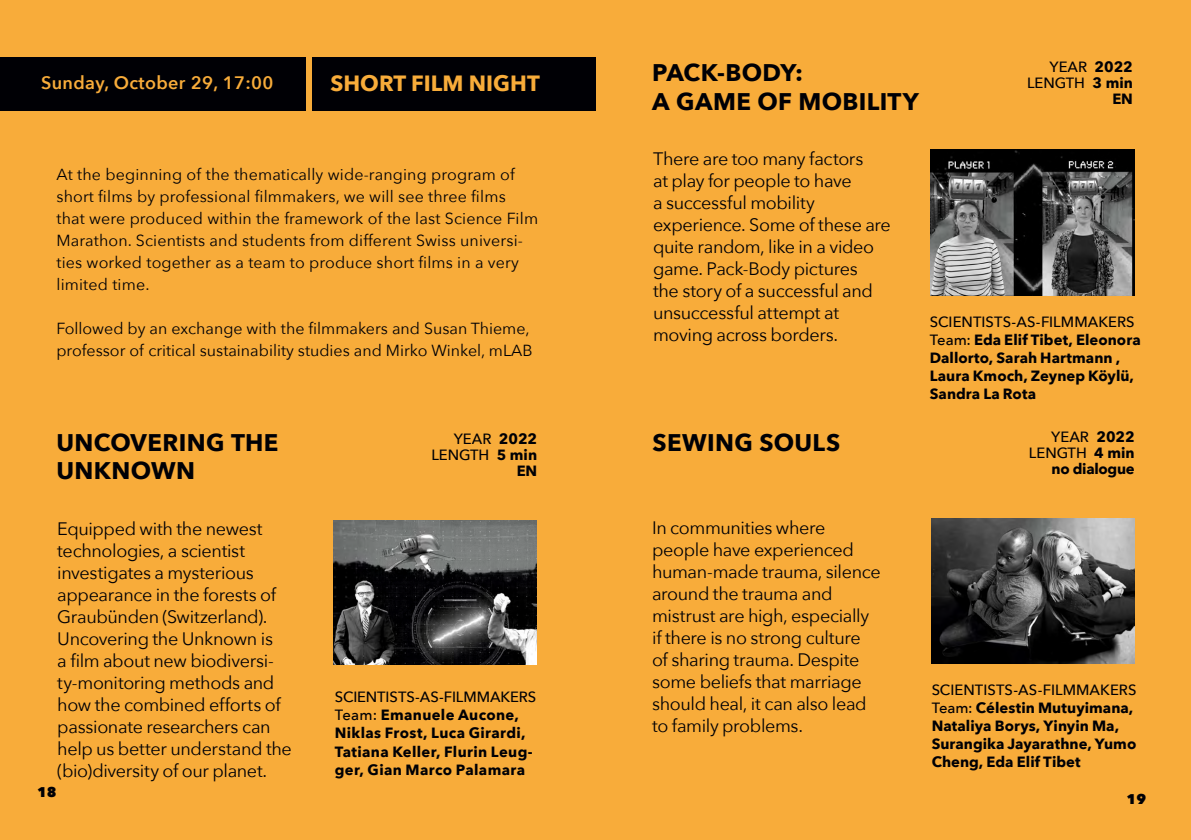
<style>
.page{position:relative;width:1191px;height:840px;background:#fff}
.page>*{position:absolute;margin:0;border:0;box-sizing:border-box;transform-origin:0 0}
.t1{font:700 24px/28.8px "Avenir Next";letter-spacing:.015em;color:#000005}
.t2{font:700 22px "Avenir Next";color:#f8ac3a}
.t3{font:18px/22px "Avenir Next";letter-spacing:-.02em;color:#000005}
.t4{font:600 18px "Avenir Next";letter-spacing:.02em;color:#f8ac3a}
.t5{font:16px/22px "Avenir Next";letter-spacing:.01em;color:#000005}
.t6{font:700 14.8px/18px "Avenir Next";letter-spacing:.005em;color:#000005}
.t7{font:500 14.8px/16px "Avenir Next";color:#000005;text-align:right}
.t8{font:700 14.8px/16px "Avenir Next";letter-spacing:-.02em;color:#000005;text-align:right}
.t9{font:800 14px "Avenir Next";color:#000005}
.s1{font-weight:700}
.s2{font-weight:500}
</style>
<div class="page">
<div style="left:0;top:0;width:1191px;height:839px;background:#f8ac3a"></div>
<div style="left:0;top:57px;width:305px;height:53px;background:#000005"></div>
<div style="left:312px;top:57px;width:283px;height:53px;background:#000005"></div>
<img style="left:333px;top:520px;width:204px;height:144px">
<img style="left:930px;top:150px;width:204px;height:145px">
<img style="left:931px;top:518px;width:203px;height:145px">
<p class="t4" style="left:41px;top:67px;width:234px">Sunday, October 29, 17:00</p>
<p class="t2" style="left:330px;top:65px;width:211px">SHORT FILM NIGHT</p>
<p class="t5" style="left:56px;top:163px;width:483px">At the beginning of the thematically wide-ranging program of short films by professional filmmakers, we will see three films<br>that were produced within the framework of the last Science Film Marathon. Scientists and students from different Swiss universi&shy;ties worked together as a team to produce short films in a very limited time.</p>
<p class="t5" style="left:56px;top:317px;width:477px">Followed by an exchange with the filmmakers and Susan Thieme, professor of critical sustainability studies and Mirko Winkel, mLAB</p>
<h1 class="t1" style="left:56px;top:427px;width:224px">UNCOVERING THE<br>UNKNOWN</h1>
<p class="t7" style="left:431px;top:430px;width:107px">YEAR <span class="s1">2022<br></span>LENGTH <span class="s1">5 min<br>EN</span></p>
<p class="t3" style="left:57px;top:516px;width:236px">Equipped with the newest technologies, a scientist investigates a mysterious appearance in the forests of<br>Graubünden (Switzerland).<br>Uncovering the Unknown is<br>a film about new biodiversi&shy;ty-monitoring methods and how the combined efforts of passionate researchers can help us better understand the (bio)diversity of our planet.</p>
<p class="t9" style="left:37px;top:783px;width:21px">18</p>
<p class="t6" style="left:335px;top:687px;width:203px"><span class="s2">SCIENTISTS-AS-FILMMAKERS<br>Team:</span> Emanuele Aucone,<br>Niklas Frost, Luca Girardi,<br>Tatiana Keller, Flurin Leug&shy;ger, Gian Marco Palamara</p>
<h1 class="t1" style="left:652px;top:58px;width:268px">PACK-BODY:<br>A GAME OF MOBILITY</h1>
<p class="t7" style="left:1027px;top:58px;width:107px">YEAR <span class="s1">2022<br></span>LENGTH <span class="s1">3 min<br>EN</span></p>
<p class="t3" style="left:653px;top:147px;width:239px">There are too many factors<br>at play for people to have<br>a successful mobility experience. Some of these are quite random, like in a video game. Pack-Body pictures<br>the story of a successful and unsuccessful attempt at moving across borders.</p>
<p class="t6" style="left:929px;top:312px;width:212px"><span class="s2">SCIENTISTS-AS-FILMMAKERS<br>Team:</span> Eda Elif Tibet, Eleonora<br>Dallorto, Sarah Hartmann ,<br>Laura Kmoch, Zeynep Köylü,<br>Sandra La Rota</p>
<h1 class="t1" style="left:652px;top:427px;width:189px">SEWING SOULS</h1>
<p class="t8" style="left:1029px;top:428px;width:107px"><span class="s2">YEAR</span> 2022<br><span class="s2">LENGTH</span> 4 min no dialogue</p>
<p class="t3" style="left:652px;top:515px;width:230px">In communities where people have experienced human-made trauma, silence around the trauma and mistrust are high, especially if there is no strong culture of sharing trauma. Despite some beliefs that marriage should heal, it can also lead to family problems.</p>
<p class="t6" style="left:931px;top:679px;width:206px"><span class="s2">SCIENTISTS-AS-FILMMAKERS<br>Team:</span> Célestin Mutuyimana,<br>Nataliya Borys, Yinyin Ma,<br>Surangika Jayarathne, Yumo<br>Cheng, Eda Elif Tibet</p>
<p class="t9" style="left:1126px;top:790px;width:21px">19</p>
</div>
